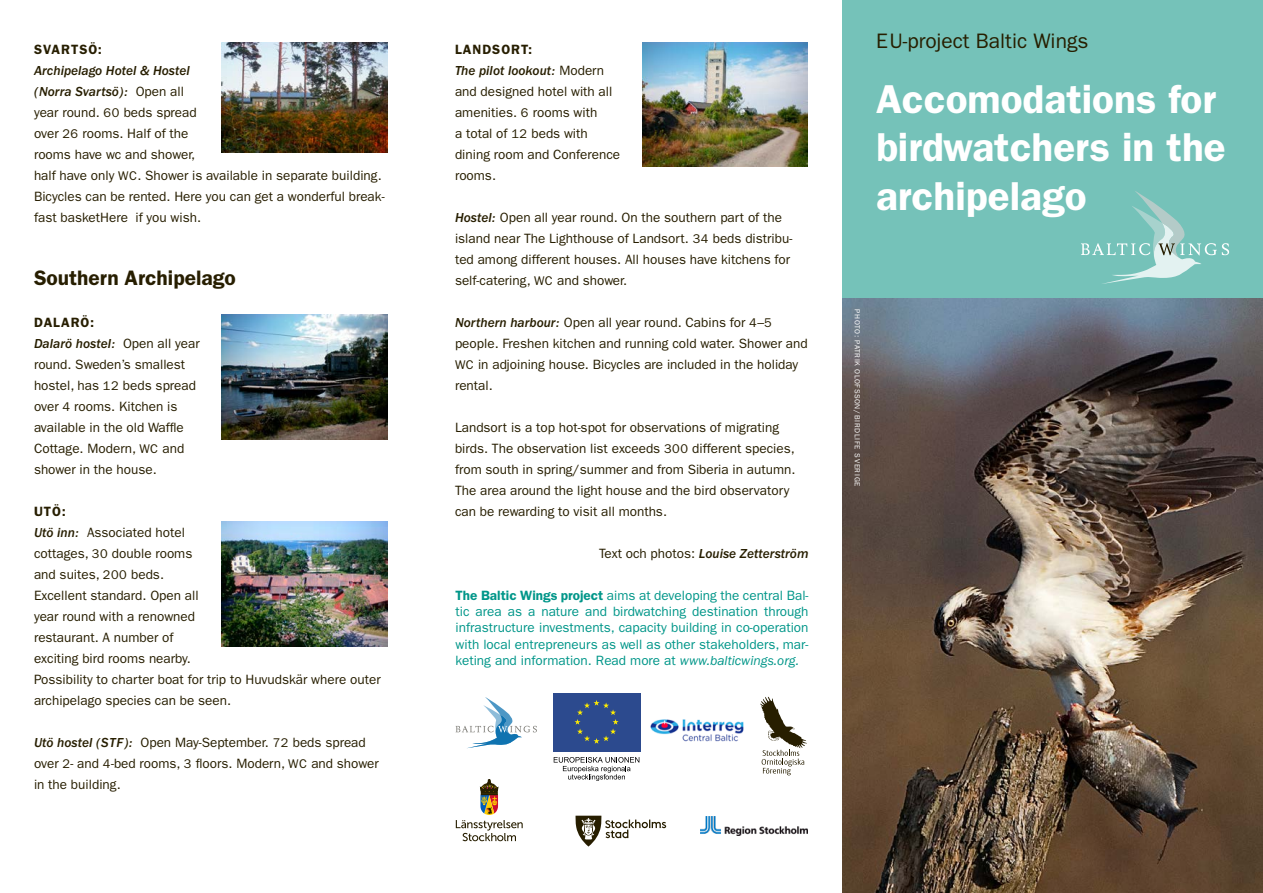
<style>
.page{position:relative;width:1263px;height:893px;background:#fff}
.page>*{position:absolute;margin:0;border:0;box-sizing:border-box;transform-origin:0 0}
.t1{font:600 40.5px/48.6px "ITC Franklin Gothic Std";color:#fff}
.t2{font:21px "ITC Franklin Gothic Std";color:#271e00}
.t3{font:600 21px "ITC Franklin Gothic Std";color:#271e00}
.t4{font:13.5px/21px "ITC Franklin Gothic Std";color:#271e00}
.t5{font:13.5px/16.2px "ITC Franklin Gothic Std";color:#009689;text-align:justify}
.t6{font:13.5px/21px "ITC Franklin Gothic Std Med It";color:#271e00}
.t7{font:600 13.5px "ITC Franklin Gothic Std";letter-spacing:.075em;color:#271e00}
.t8{font:7.5px "ITC Franklin Gothic Std";letter-spacing:.075em;color:#fff}
.s1{font-family:"ITC Franklin Gothic Std"}
.s2{font-size:12.75px}
.s3{font-weight:600}
.s4{font-family:"ITC Franklin Gothic Std Med It"}
.s5{font-style:italic}
</style>
<div class="page">
<img style="left:842px;top:298px;width:421px;height:595px">
<img style="left:642px;top:42px;width:166px;height:124px">
<img style="left:222px;top:522px;width:166px;height:124px">
<svg style="left:575px;top:816px;width:91px;height:31px"></svg>
<div style="left:551px;top:691px;width:91px;height:62px;background:linear-gradient(to right,#2c4a8e,#2c4a8e)"></div>
<div style="left:553px;top:693px;width:87px;height:58px;background:#2c4a8e"></div>
<svg style="left:574px;top:700px;width:45px;height:44px"></svg>
<svg style="left:554px;top:757px;width:85px;height:24px"></svg>
<svg style="left:456px;top:779px;width:67px;height:62px"></svg>
<img style="left:700px;top:816px;width:107px;height:19px">
<svg style="left:456px;top:697px;width:81px;height:51px"></svg>
<img style="left:650px;top:719px;width:94px;height:23px">
<svg style="left:760px;top:697px;width:47px;height:78px"></svg>
<img style="left:222px;top:315px;width:166px;height:124px">
<img style="left:222px;top:42px;width:166px;height:110px">
<div style="left:842px;top:0;width:421px;height:298px;background:#75c2b9"></div>
<svg style="left:1081px;top:191px;width:148px;height:93px"></svg>
<p class="t7" style="left:34px;top:41px;width:70px">SVARTSÖ:</p>
<p class="t6" style="left:34px;top:60px;width:157px">Archipelago Hotel &amp; Hostel (Norra Svartsö): <span class="s1">Open all</span></p>
<p class="t4" style="left:34px;top:102px;width:352px">year round. <span class="s2">60</span> beds spread<br>over <span class="s2">26</span> rooms. Half of the<br>rooms have wc and shower,<br>half have only <span class="s2">WC</span>. Shower is available in separate building.<br>Bicycles can be rented. Here you can get a wonderful break&shy;fast basketHere if you wish.</p>
<h2 class="t3" style="left:34px;top:265px;width:203px">Southern Archipelago</h2>
<p class="t7" style="left:34px;top:314px;width:62px">DALARÖ:</p>
<p class="t6" style="left:34px;top:333px;width:167px">Dalarö hostel: <span class="s1">Open all year</span></p>
<p class="t4" style="left:34px;top:354px;width:164px">round. Sweden’s smallest hostel, has <span class="s2">12</span> beds spread over <span class="s2">4</span> rooms. Kitchen is available in the old Waffle<br>Cottage. Modern, <span class="s2">WC</span> and shower in the house.</p>
<p class="t4" style="left:34px;top:501px;width:348px"><span class="s3">UTÖ:<br></span><span class="s4">Utö inn:</span> Associated hotel<br>cottages, <span class="s2">30</span> double rooms<br>and suites, <span class="s2">200</span> beds.<br>Excellent standard. Open all<br>year round with a renowned<br>restaurant. A number of<br>exciting bird rooms nearby.<br>Possibility to charter boat for trip to Huvudskär where outer archipelago species can be seen.</p>
<p class="t4" style="left:34px;top:732px;width:346px"><span class="s4">Utö hostel (STF):</span> Open May-September. <span class="s2">72</span> beds spread over <span class="s2">2</span>- and <span class="s2">4</span>-bed rooms, <span class="s2">3</span> floors. Modern, <span class="s2">WC</span> and shower in the building.</p>
<p class="t7" style="left:455px;top:41px;width:79px">LANDSORT:</p>
<p class="t6" style="left:455px;top:60px;width:151px">The pilot lookout: <span class="s1">Modern</span></p>
<p class="t4" style="left:455px;top:81px;width:167px">and designed hotel with all amenities. <span class="s2">6</span> rooms with<br>a total of <span class="s2">12</span> beds with dining room and Conference rooms.</p>
<p class="t4" style="left:455px;top:207px;width:339px"><span class="s4">Hostel:</span> Open all year round. On the southern part of the island near The Lighthouse of Landsort. <span class="s2">34</span> beds distribu&shy;ted among different houses. All houses have kitchens for self-catering, <span class="s2">WC</span> and shower.</p>
<p class="t4" style="left:455px;top:312px;width:354px"><span class="s4">Northern harbour:</span> Open all year round. Cabins for <span class="s2">4</span>–<span class="s2">5 </span>people. Freshen kitchen and running cold water. Shower and <span class="s2">WC</span> in adjoining house. Bicycles are included in the holiday rental.</p>
<p class="t4" style="left:455px;top:417px;width:342px">Landsort is a top hot-spot for observations of migrating birds. The observation list exceeds <span class="s2">300</span> different species, from south in spring/summer and from Siberia in autumn.<br>The area around the light house and the bird observatory can be rewarding to visit all months.</p>
<p class="t6" style="left:599px;top:543px;width:211px"><span class="s1">Text och photos:</span> Louise Zetterström</p>
<p class="t5" style="left:456px;top:587px;width:354px"><span class="s3">The Baltic Wings project</span> aims at developing the central Bal&shy;tic area as a nature and birdwatching destination through infrastructure investments, capacity building in co-operation with local entrepreneurs as well as other stakeholders, mar&shy;keting and information. Read more at <span class="s5">www.balticwings.org.</span></p>
<h2 class="t2" style="left:876px;top:29px;width:214px">EU-project Baltic Wings</h2>
<h1 class="t1" style="left:876px;top:75px;width:351px">Accomodations for birdwatchers in the archipelago</h1>
<p class="t8" style="left:862px;top:309px;width:179px;rotate:90deg">PHOTO: PATRIK OLOFSSON/BIRDLIFE SVERIGE</p>
</div>
